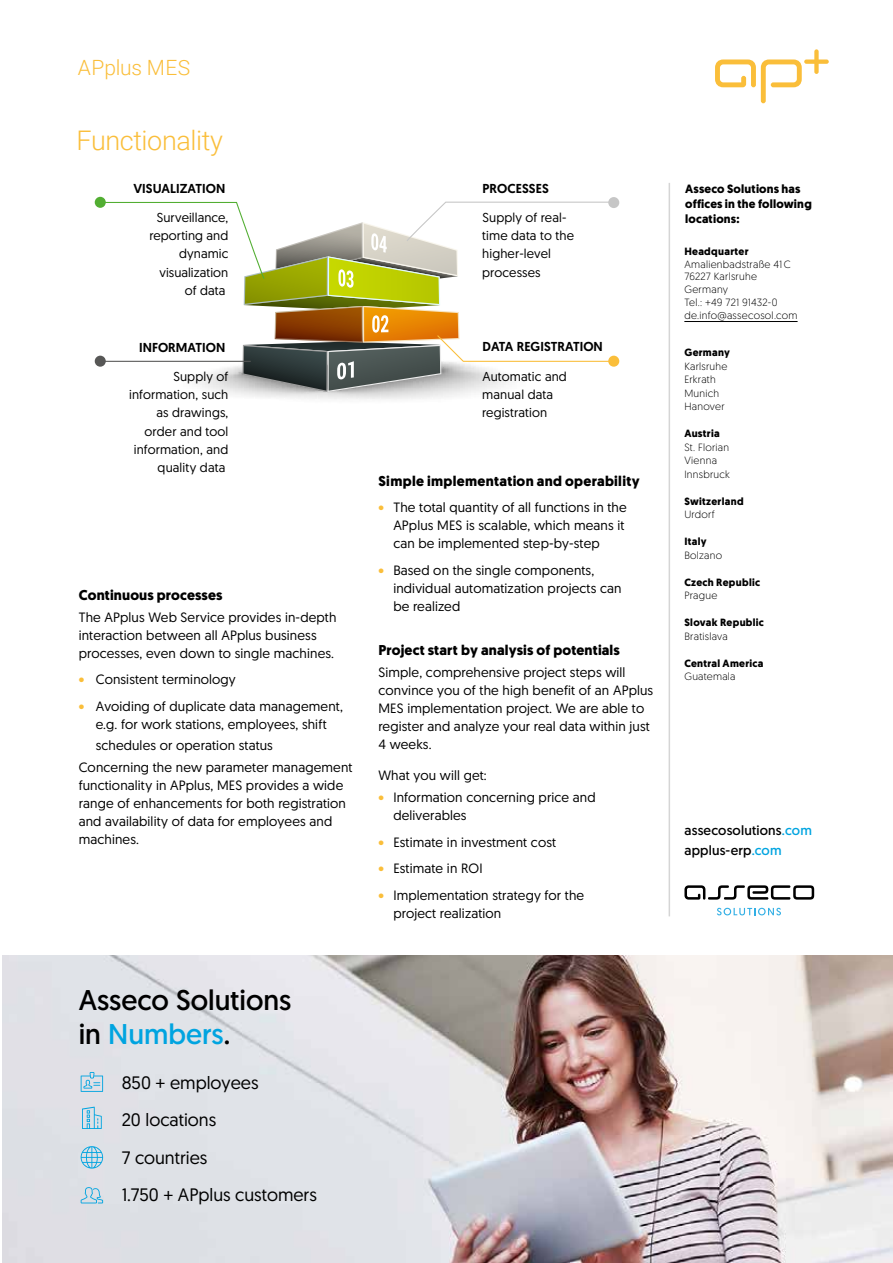
<style>
.page{position:relative;width:893px;height:1263px;background:#fff}
.page>*{position:absolute;margin:0;border:0;box-sizing:border-box;transform-origin:0 0}
.t1{font:28.5px/34.2px "Geomanist";color:#000}
.t2{font:300 27px "Roboto";letter-spacing:-.015em;color:#fabe3a}
.t3{font:300 21px "Roboto";color:#fabe3a}
.t4{font:18px/37.5px "Geomanist";color:#000}
.t5{font:700 14.25px "Geomanist";letter-spacing:.01em;color:#000}
.t6{font:13.5px/18px "Geomanist";letter-spacing:.01em;color:#000}
.t7{font:13.5px/20.1px "Geomanist";letter-spacing:.015em;color:#000}
.t8{font:12.9px/18.3px "Geomanist";letter-spacing:.01em;color:#000;text-align:right}
.t9{font:500 12.9px "Geomanist";letter-spacing:.005em;color:#000}
.t10{font:700 12px/15px "Geomanist";letter-spacing:.015em;color:#000}
.t11{font:300 10.5px/13.5px "Geomanist";letter-spacing:.025em;color:#000}
.t12{font:700 10.5px "Geomanist";letter-spacing:.03em;color:#000}
.s1{color:#fabe3a}
.s2{color:#00a4e0}
</style>
<div class="page">
<svg style="left:684px;top:885px;width:130px;height:15px"></svg>
<svg style="left:717px;top:908px;width:64px;height:7px"></svg>
<img style="left:2px;top:955px;width:891px;height:308px">
<hr style="left:669px;top:183px;width:1px;height:733px;background:#878787">
<svg style="left:81px;top:1072px;width:22px;height:20px"></svg>
<svg style="left:81px;top:1146px;width:22px;height:22px"></svg>
<svg style="left:81px;top:1187px;width:22px;height:16px"></svg>
<svg style="left:82px;top:1106px;width:20px;height:23px"></svg>
<svg style="left:222px;top:392px;width:254px;height:8px"></svg>
<div style="left:608px;top:197px;width:11px;height:11px;background:#c6c6c6;border-radius:50%"></div>
<div style="left:95px;top:197px;width:11px;height:11px;background:#52ae32;border-radius:50%"></div>
<div style="left:608px;top:356px;width:11px;height:11px;background:#fabe3a;border-radius:50%"></div>
<svg style="left:101px;top:201px;width:514px;height:191px"></svg>
<div style="left:95px;top:356px;width:11px;height:11px;background:#575756;border-radius:50%"></div>
<hr style="left:100px;top:361px;width:151px;height:1px;background:#575756">
<hr style="left:684px;top:321px;width:114px;height:1px;background:#000">
<svg style="left:715px;top:49px;width:114px;height:54px"></svg>
<h3 class="t3" style="left:78px;top:53px;width:114px">APplus MES</h3>
<h2 class="t2" style="left:77px;top:121px;width:148px">Functionality</h2>
<p class="t9" style="left:133px;top:180px;width:93px">VISUALIZATION</p>
<p class="t9" style="left:482px;top:180px;width:68px">PROCESSES</p>
<p class="t8" style="left:149px;top:207px;width:80px">Surveillance, reporting and dynamic visualization of data</p>
<p class="t8" style="left:482px;top:208px;width:93px;text-align:left">Supply of real&shy;time data to the higher-level processes</p>
<p class="t9" style="left:139px;top:339px;width:88px">INFORMATION</p>
<p class="t9" style="left:482px;top:338px;width:122px">DATA REGISTRATION</p>
<p class="t8" style="left:129px;top:366px;width:101px">Supply of information, such as drawings, order and tool information, and quality data</p>
<p class="t8" style="left:482px;top:366px;width:86px;text-align:left">Automatic and manual data registration</p>
<p class="t5" style="left:378px;top:471px;width:263px">Simple implementation and operability</p>
<p class="t6" style="left:393px;top:498px;width:235px;text-indent:-15px"><span class="s1">•</span> The total quantity of all functions in the<br>APplus MES is scalable, which means it can be implemented step-by-step</p>
<p class="t6" style="left:393px;top:560px;width:230px;text-indent:-15px"><span class="s1">•</span> Based on the single components, individual automatization projects can be realized</p>
<p class="t5" style="left:378px;top:641px;width:243px">Project start by analysis of potentials</p>
<p class="t6" style="left:378px;top:663px;width:276px">Simple, comprehensive project steps will convince you of the high benefit of an APplus MES implementation project. We are able to register and analyze your real data within just 4 weeks.</p>
<p class="t6" style="left:378px;top:766px;width:110px">What you will get:</p>
<p class="t6" style="left:393px;top:788px;width:204px;text-indent:-15px"><span class="s1">•</span> Information concerning price and deliverables</p>
<p class="t6" style="left:378px;top:833px;width:179px"><span class="s1">•</span> Estimate in investment cost</p>
<p class="t6" style="left:378px;top:859px;width:106px"><span class="s1">•</span> Estimate in ROI</p>
<p class="t6" style="left:393px;top:886px;width:192px;text-indent:-15px"><span class="s1">•</span> Implementation strategy for the project realization</p>
<p class="t5" style="left:79px;top:585px;width:145px">Continuous processes</p>
<p class="t6" style="left:79px;top:608px;width:259px">The APplus Web Service provides in-depth interaction between all APplus business processes, even down to single machines.</p>
<p class="t6" style="left:79px;top:670px;width:159px"><span class="s1">•</span> Consistent terminology</p>
<p class="t6" style="left:79px;top:697px;width:266px;text-align:center"><span class="s1">•</span> Avoiding of duplicate data management, e.g. for work stations, employees, shift</p>
<p class="t6" style="left:79px;top:734px;width:275px;line-height:22.2px;text-indent:17px">schedules or operation status<br>Concerning the new parameter management</p>
<p class="t6" style="left:79px;top:776px;width:269px">functionality in APplus, MES provides a wide range of enhancements for both registration and availability of data for employees and machines.</p>
<h1 class="t1" style="left:79px;top:982px;width:214px">Asseco Solutions in <span class="s2">Numbers</span>.</h1>
<h3 class="t4" style="left:122px;top:1063px;width:197px">850 + employees<br>20 locations<br>7 countries<br>1.750 + APplus customers</h3>
<p class="t10" style="left:685px;top:181px;width:128px">Asseco Solutions has offices in the following locations:</p>
<p class="t12" style="left:684px;top:244px;width:66px">Headquarter</p>
<p class="t11" style="left:684px;top:257px;width:115px;line-height:12.8px">Amalienbadstraße 41C<br>76227 Karlsruhe<br>Germany<br>Tel.: +49 721 91432-0 de.info@assecosol.com</p>
<p class="t12" style="left:684px;top:345px;width:47px">Germany</p>
<p class="t11" style="left:684px;top:359px;width:45px">Karlsruhe<br>Erkrath<br>Munich<br>Hanover</p>
<p class="t12" style="left:684px;top:426px;width:37px">Austria</p>
<p class="t11" style="left:684px;top:440px;width:47px">St. Florian<br>Vienna<br>Innsbruck</p>
<p class="t12" style="left:684px;top:494px;width:61px">Switzerland</p>
<p class="t11" style="left:684px;top:507px;width:32px">Urdorf</p>
<p class="t12" style="left:684px;top:534px;width:24px">Italy</p>
<p class="t11" style="left:684px;top:548px;width:39px">Bolzano</p>
<p class="t12" style="left:684px;top:575px;width:77px">Czech Republic</p>
<p class="t11" style="left:684px;top:588px;width:35px">Prague</p>
<p class="t12" style="left:684px;top:615px;width:81px">Slovak Republic</p>
<p class="t11" style="left:684px;top:629px;width:45px">Bratislava</p>
<p class="t12" style="left:684px;top:656px;width:81px">Central America</p>
<p class="t11" style="left:684px;top:669px;width:53px">Guatemala</p>
<p class="t7" style="left:684px;top:819px;width:129px">assecosolutions<span class="s2">.com </span>applus-erp<span class="s2">.com</span></p>
</div>
